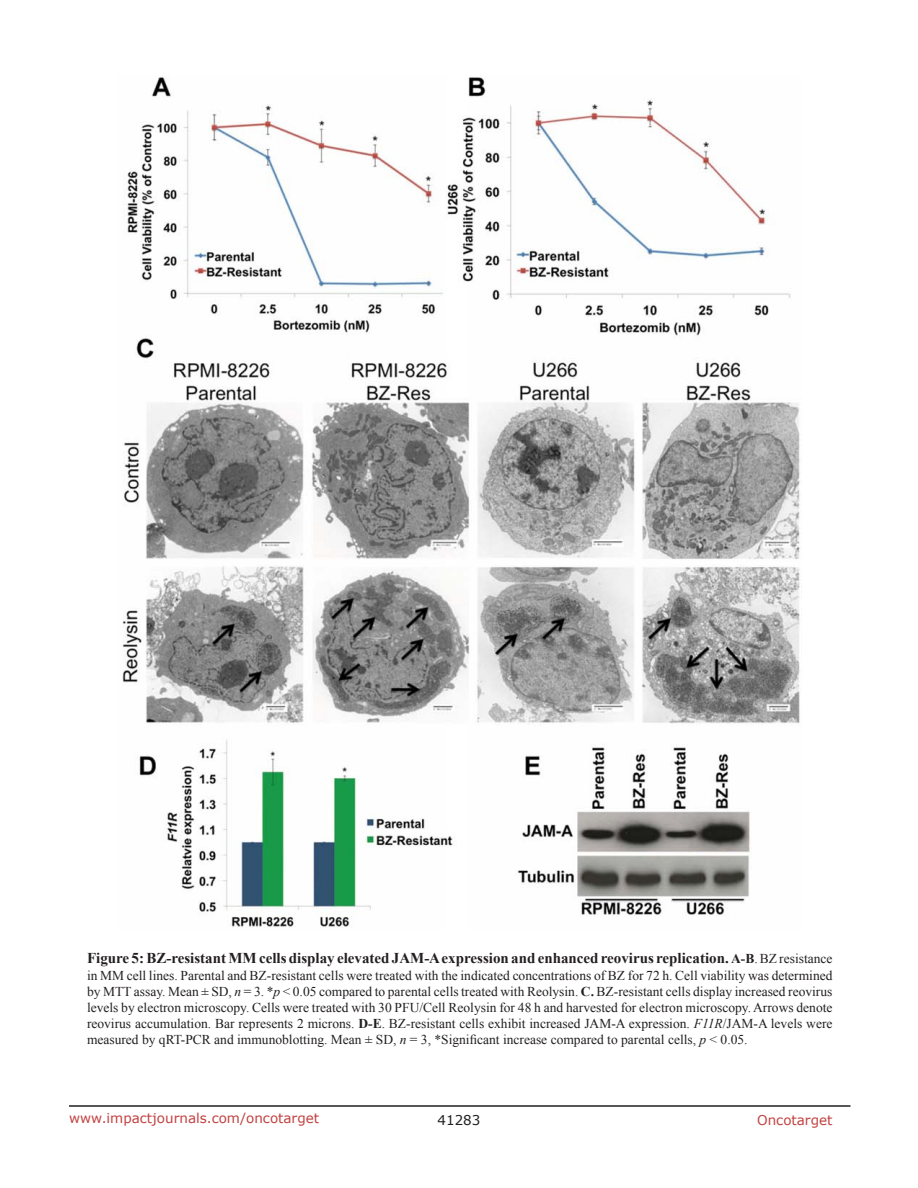
<style>
.page{position:relative;width:918px;height:1188px;background:#fff}
.page>*{position:absolute;margin:0;border:0;box-sizing:border-box;transform-origin:0 0}
.FigureText{font:700 15px "Times New Roman";color:#231f20}
.FigureText-2{font:13.5px/16.2px "Times New Roman";color:#231f20;text-align:justify}
.t1{font:13.5px "Verdana";color:#c24141}
.t2{font:13.5px "Verdana";color:#231f20}
.s1{font-size:13.5px}
.s2{font-weight:400;font-size:13.5px}
.s3{font-style:italic}
.s4{font-weight:700}
</style>
<div class="page">
<hr style="left:69px;top:1105px;width:781px;height:2px;background:#231f20">
<img style="left:122px;top:77px;width:680px;height:851px">
<p class="FigureText" style="left:87px;top:948px;width:747px">Figure 5: BZ-resistant MM cells display elevated JAM-A expression and enhanced reovirus replication. <span class="s1">A-B</span><span class="s2">.BZ resistance</span></p>
<p class="FigureText-2" style="left:87px;top:967px;width:747px">in MM cell lines. Parental and BZ-resistant cells were treated with the indicated concentrations of BZ for 72 h. Cell viability was determined by MTT assay. Mean ± SD, <span class="s3">n</span> = 3. *<span class="s3">p</span> &lt; 0.05 compared to parental cells treated with Reolysin. <span class="s4">C.</span> BZ-resistant cells display increased reovirus levels by electron microscopy. Cells were treated with 30 PFU/Cell Reolysin for 48 h and harvested for electron microscopy. Arrows denote reovirus accumulation. Bar represents 2 microns. <span class="s4">D-E</span>. BZ-resistant cells exhibit increased JAM-A expression. <span class="s3">F11R</span>/JAM-A levels were measured by qRT-PCR and immunoblotting. Mean ± SD, <span class="s3">n</span> = 3, *Significant increase compared to parental cells, <span class="s3">p</span> &lt; 0.05.</p>
<p class="t1" style="left:69px;top:1109px;width:252px">www.impactjournals.com/oncotarget</p>
<p class="t2" style="left:438px;top:1111px;width:44px">41283</p>
<p class="t1" style="left:757px;top:1111px;width:77px">Oncotarget</p>
</div>
